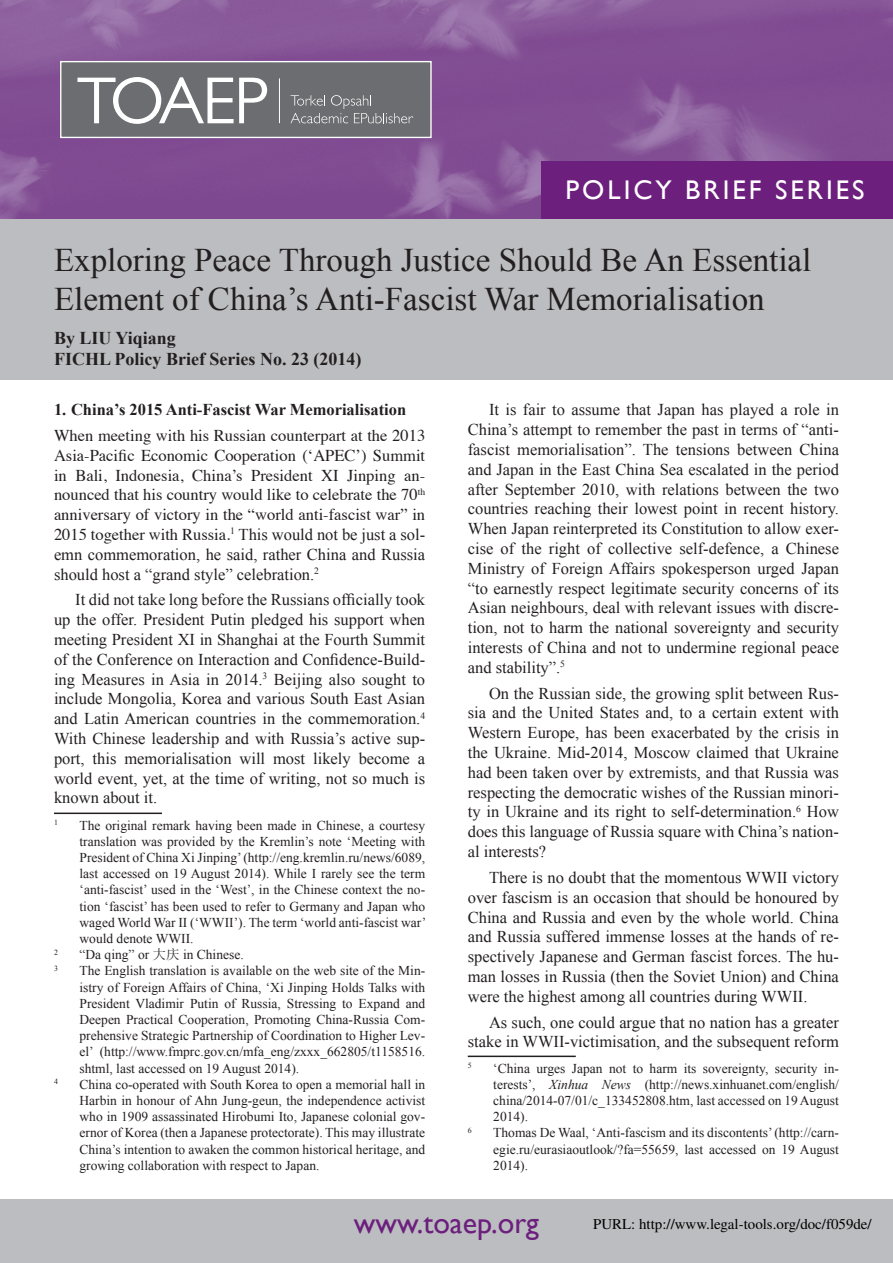
<style>
.page{position:relative;width:893px;height:1263px;background:#fff}
.page>*{position:absolute;margin:0;border:0;box-sizing:border-box;transform-origin:0 0}
.t1{font:33px/39px "Times New Roman";color:#231f20}
.t2{font:30px "Gill Sans";color:#6c1f7d}
.t3{font:27px "Gill Sans";letter-spacing:.11em;color:#fff}
.t4{font:700 18px/21.6px "Times New Roman";color:#231f20}
.t5{font:16.5px/19.8px "Times New Roman";color:#231f20;text-align:justify}
.t6{font:16.5px/19.8px "Times";color:#231f20;text-align:justify}
.t7{font:700 16.5px "Times New Roman";color:#231f20}
.t8{font:15px "Nimbus Rom No 9 L";color:#000}
.t9{font:13.5px/16.2px "Times New Roman";color:#231f20;text-align:justify}
.t10{font:7.8px "Times New Roman";color:#231f20}
.s1{font-family:"Times New Roman"}
.s2{font-family:"Sim Sun"}
.s3{font-style:italic}
</style>
<div class="page">
<div style="left:0;top:211px;width:893px;height:168px;background:#bcbdc0"></div>
<img style="left:0;top:0;width:893px;height:218px">
<div style="left:541px;top:161px;width:352px;height:57px;background:#6c1f7d"></div>
<div style="left:0;top:1199px;width:893px;height:64px;background:#bcbdc0"></div>
<svg style="left:62px;top:63px;width:368px;height:73px;background:#7c7d7f"></svg>
<hr style="left:279px;top:78px;width:1px;height:45px;background:#fff">
<div style="left:60px;top:61px;width:372px;height:77px;border:1px solid #fff"></div>
<hr style="left:54px;top:812px;width:108px;height:2px;background:#231f20">
<hr style="left:468px;top:1055px;width:108px;height:2px;background:#231f20">
<h3 class="t3" style="left:566px;top:174px;width:301px">POLICY BRIEF SERIES</h3>
<h1 class="t1" style="left:54px;top:240px;width:759px">Exploring Peace Through Justice Should Be An Essential<br>Element of China’s Anti-Fascist War Memorialisation</h1>
<p class="t4" style="left:54px;top:327px;width:309px">By LIU Yiqiang<br>FICHL Policy Brief Series No. 23 (2014)</p>
<p class="t7" style="left:54px;top:398px;width:354px">1. China’s 2015 Anti-Fascist War Memorialisation</p>
<p class="t6" style="left:54px;top:424px;width:373px">When meeting with his Russian counterpart at the 2013<br>Asia-Pacific Economic Cooperation (‘APEC’) Summit in Bali, Indonesia, China’s President XI Jinping an&shy;nounced that his country would like to celebrate the 70<sup>th </sup>anniversary of victory in the “world anti-fascist war” in 2015 together with Russia.<sup>1</sup> <span class="s1">This would not be just a sol-</span></p>
<p class="t5" style="left:54px;top:544px;width:373px">emn commemoration, he said, rather China and Russia should host a “grand style” celebration.<sup>2</sup></p>
<p class="t5" style="left:54px;top:590px;width:373px;text-indent:21px">It did not take long before the Russians officially took up the offer. President Putin pledged his support when meeting President XI in Shanghai at the Fourth Summit of the Conference on Interaction and Confidence-Build&shy;ing Measures in Asia in 2014.<sup>3</sup> Beijing also sought to include Mongolia, Korea and various South East Asian and Latin American countries in the commemoration.<sup>4<br></sup>With Chinese leadership and with Russia’s active sup&shy;port, this memorialisation will most likely become a world event, yet, at the time of writing, not so much is known about it.</p>
<p class="t10" style="left:54px;top:817px;width:5px">1</p>
<p class="t9" style="left:80px;top:817px;width:348px">The original remark having been made in Chinese, a courtesy translation was provided by the Kremlin’s note ‘Meeting with President of China Xi Jinping’ (http://eng.kremlin.ru/news/6089, last accessed on 19 August 2014). While I rarely see the term ‘anti-fascist’ used in the ‘West’, in the Chinese context the no&shy;tion ‘fascist’ has been used to refer to Germany and Japan who waged World War II (‘WWII’). The term ‘world anti-fascist war’ would denote WWII.</p>
<p class="t10" style="left:54px;top:947px;width:5px">2</p>
<p class="t9" style="left:80px;top:946px;width:166px">“Da qing” or <span class="s2">大庆</span> in Chinese.</p>
<p class="t10" style="left:54px;top:963px;width:5px">3</p>
<p class="t9" style="left:80px;top:962px;width:347px">The English translation is available on the web site of the Min&shy;istry of Foreign Affairs of China, ‘Xi Jinping Holds Talks with President Vladimir Putin of Russia, Stressing to Expand and Deepen Practical Cooperation, Promoting China-Russia Com&shy;prehensive Strategic Partnership of Coordination to Higher Lev&shy;el’ (http://www.fmprc.gov.cn/mfa_eng/zxxx_662805/t1158516. shtml, last accessed on 19 August 2014).</p>
<p class="t10" style="left:54px;top:1076px;width:5px">4</p>
<p class="t9" style="left:80px;top:1076px;width:347px">China co-operated with South Korea to open a memorial hall in Harbin in honour of Ahn Jung-geun, the independence activist who in 1909 assassinated Hirobumi Ito, Japanese colonial gov&shy;ernor of Korea (then a Japanese protectorate). This may illustrate China’s intention to awaken the common historical heritage, and growing collaboration with respect to Japan.</p>
<p class="t5" style="left:468px;top:400px;width:373px;text-indent:21px">It is fair to assume that Japan has played a role in China’s attempt to remember the past in terms of “anti&shy;fascist memorialisation”. The tensions between China and Japan in the East China Sea escalated in the period after September 2010, with relations between the two countries reaching their lowest point in recent history.<br>When Japan reinterpreted its Constitution to allow exer&shy;cise of the right of collective self-defence, a Chinese Ministry of Foreign Affairs spokesperson urged Japan “to earnestly respect legitimate security concerns of its Asian neighbours, deal with relevant issues with discre&shy;tion, not to harm the national sovereignty and security interests of China and not to undermine regional peace and stability”.<sup>5</sup></p>
<p class="t5" style="left:468px;top:683px;width:373px;text-indent:21px">On the Russian side, the growing split between Rus&shy;sia and the United States and, to a certain extent with Western Europe, has been exacerbated by the crisis in the Ukraine. Mid-2014, Moscow claimed that Ukraine had been taken over by extremists, and that Russia was respecting the democratic wishes of the Russian minori&shy;ty in Ukraine and its right to self-determination.<sup>6</sup> How does this language of Russia square with China’s nation&shy;al interests?</p>
<p class="t5" style="left:468px;top:867px;width:373px;text-indent:21px">There is no doubt that the momentous WWII victory over fascism is an occasion that should be honoured by China and Russia and even by the whole world. China and Russia suffered immense losses at the hands of re&shy;spectively Japanese and German fascist forces. The hu&shy;man losses in Russia (then the Soviet Union) and China were the highest among all countries during WWII.</p>
<p class="t5" style="left:468px;top:1012px;width:373px;text-align:right">As such, one could argue that no nation has a greater stake in WWII-victimisation, and the subsequent reform</p>
<p class="t10" style="left:468px;top:1060px;width:5px">5</p>
<p class="t9" style="left:493px;top:1060px;width:347px">‘China urges Japan not to harm its sovereignty, security in&shy;terests’, <span class="s3">Xinhua News</span> (http://news.xinhuanet.com/english/ china/2014-07/01/c_133452808.htm, last accessed on 19 August 2014).</p>
<p class="t10" style="left:468px;top:1125px;width:5px">6</p>
<p class="t9" style="left:493px;top:1124px;width:347px">Thomas De Waal, ‘Anti-fascism and its discontents’ (http://carn&shy;egie.ru/eurasiaoutlook/?fa=55659, last accessed on 19 August 2014).</p>
<h2 class="t2" style="left:354px;top:1205px;width:187px">www.toaep.org</h2>
<p class="t8" style="left:593px;top:1219px;width:280px">PURL: http://www.legal-tools.org/doc/f059de/</p>
</div>
